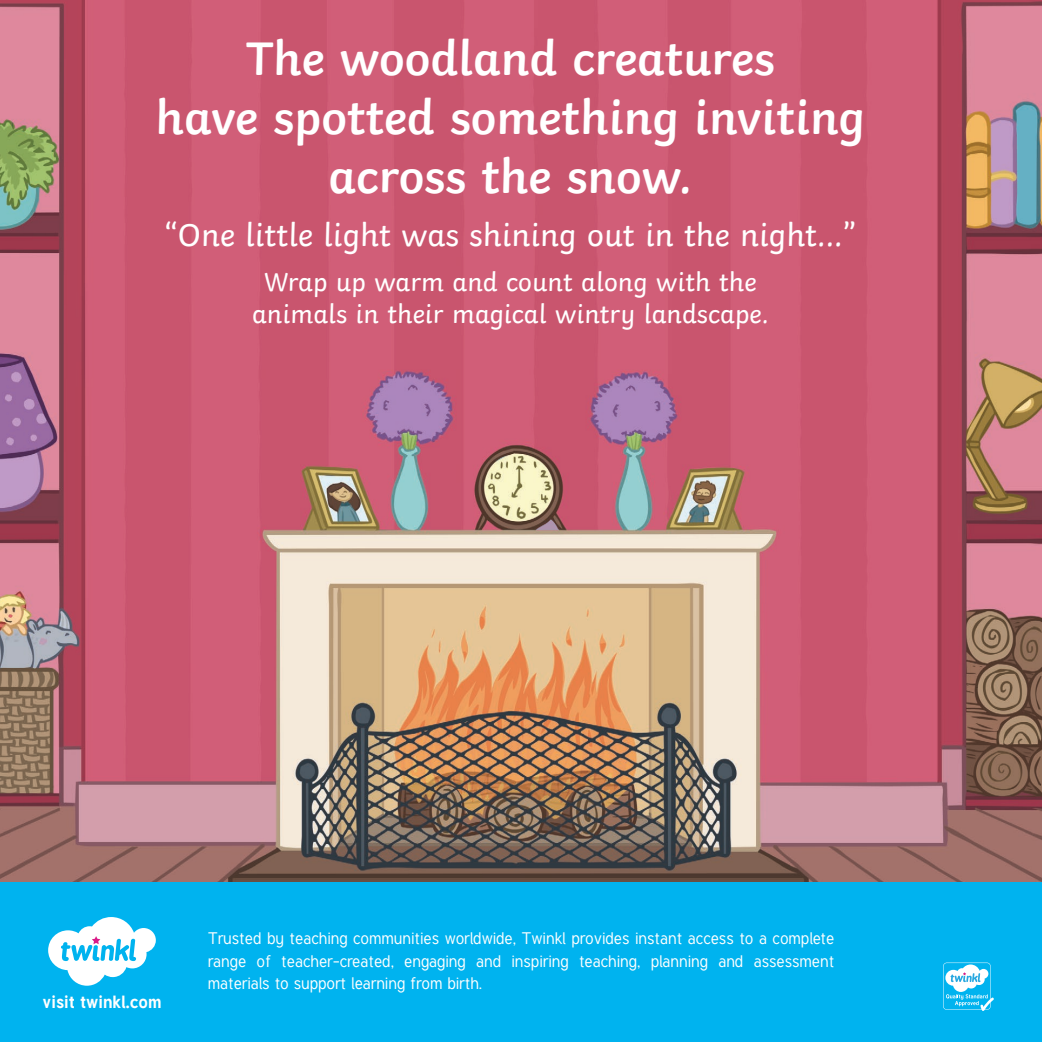
<style>
.page{position:relative;width:1042px;height:1042px;background:#fff}
.page>*{position:absolute;margin:0;border:0;box-sizing:border-box;transform-origin:0 0}
.Body_Copy{font:600 49.5px/59.4px "Twinkl";color:#fff;text-align:center}
.Body_Copy-2{font:33px "Twinkl";color:#fff}
.Body_Copy-3{font:27px/32.4px "Twinkl";color:#fff;text-align:center}
.t1{font:700 17.4px "Tuffy";color:#fff}
.Adult_Body_Copy{font:16.5px/22.5px "Tuffy";color:#fff;text-align:justify}
</style>
<div class="page">
<img style="left:0;top:0;width:1042px;height:882px">
<div style="left:0;top:882px;width:1042px;height:160px;background:#00b3ef"></div>
<svg style="left:943px;top:962px;width:51px;height:49px"></svg>
<svg style="left:48px;top:917px;width:108px;height:68px"></svg>
<p class="Body_Copy" style="left:155px;top:24px;width:711px">The woodland creatures<br>have spotted something inviting across the snow.</p>
<p class="Body_Copy-2" style="left:164px;top:209px;width:693px">“One little light was shining out in the night...”</p>
<p class="Body_Copy-3" style="left:252px;top:263px;width:518px">Wrap up warm and count along with the animals in their magical wintry landscape.</p>
<p class="t1" style="left:43px;top:988px;width:120px">visit twinkl.com</p>
<p class="Adult_Body_Copy" style="left:208px;top:927px;width:628px">Trusted by teaching communities worldwide, Twinkl provides instant access to a complete range of teacher-created, engaging and inspiring teaching, planning and assessment materials to support learning from birth.</p>
</div>
